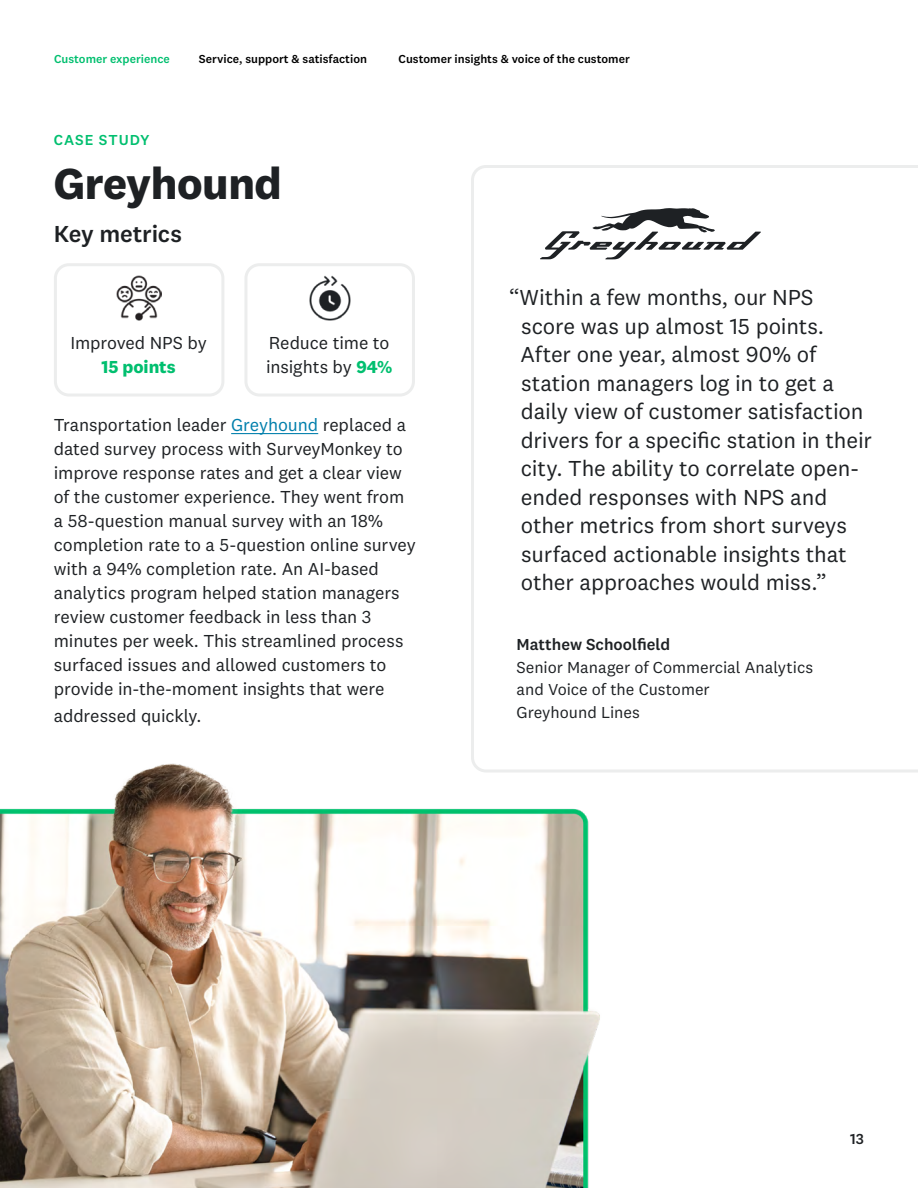
<style>
.page{position:relative;width:918px;height:1188px;background:#fff}
.page>*{position:absolute;margin:0;border:0;box-sizing:border-box;transform-origin:0 0}
.t1{font:700 45px "National 2";letter-spacing:-.01em;color:#1e2124}
.t2{font:500 24px "National 2";letter-spacing:-.01em;color:#1e2124}
.t3{font:22.5px/28.5px "National 2";letter-spacing:-.005em;color:#1e2124}
.t4{font:18px/24px "National 2";letter-spacing:-.005em;color:#1e2124}
.t5{font:700 18px "National 2";letter-spacing:-.005em;color:#00bf6f}
.t6{font:16.5px/22.5px "National 2";color:#1e2124}
.t7{font:500 16.5px "National 2";color:#1e2124}
.t8{font:500 15px "National 2";letter-spacing:.06em;color:#00bf6f}
.t9{font:500 15px "National 2";color:#1e2124}
.t10{font:500 12px "National 2";color:#000}
.t11{font:500 12px "National 2";color:#00bf6f}
.s1{font-weight:700;color:#00bf6f}
.s2{color:#007fac}
</style>
<div class="page">
<hr style="left:231px;top:433px;width:87px;height:1px;background:#007fac">
<div style="left:54px;top:263px;width:170px;height:134px;border:3px solid #eceded;border-radius:14px"></div>
<div style="left:244px;top:263px;width:171px;height:134px;border:3px solid #eceded;border-radius:14px"></div>
<img style="left:0;top:763px;width:600px;height:425px">
<svg style="left:471px;top:165px;width:447px;height:607px"></svg>
<svg style="left:540px;top:208px;width:221px;height:51px"></svg>
<img style="left:117px;top:276px;width:45px;height:45px">
<img style="left:309px;top:276px;width:42px;height:45px">
<p class="t11" style="left:54px;top:52px;width:117px">Customer experience</p>
<p class="t10" style="left:199px;top:52px;width:170px">Service, support &amp; satisfaction</p>
<p class="t10" style="left:399px;top:52px;width:233px">Customer insights &amp; voice of the customer</p>
<p class="t8" style="left:54px;top:131px;width:97px">CASE STUDY</p>
<h1 class="t1" style="left:54px;top:156px;width:230px">Greyhound</h1>
<h2 class="t2" style="left:54px;top:219px;width:130px">Key metrics</h2>
<p class="t4" style="left:71px;top:331px;width:138px">Improved NPS by</p>
<p class="t5" style="left:102px;top:356px;width:76px">15 points</p>
<p class="t4" style="left:266px;top:331px;width:128px">Reduce time to insights by <span class="s1">94%</span></p>
<p class="t4" style="left:54px;top:413px;width:363px">Transportation leader <span class="s2">Greyhound</span> replaced a dated survey process with SurveyMonkey to improve response rates and get a clear view of the customer experience. They went from a 58-question manual survey with an 18% completion rate to a 5-question online survey with a 94% completion rate. An AI-based analytics program helped station managers review customer feedback in less than 3 minutes per week. This streamlined process surfaced issues and allowed customers to provide in-the-moment insights that were</p>
<p class="t4" style="left:54px;top:704px;width:149px">addressed quickly.</p>
<p class="t3" style="left:521px;top:283px;width:353px;text-indent:-12px">“Within a few months, our NPS score was up almost 15 points.<br>After one year, almost 90% of station managers log in to get a daily view of customer satisfaction drivers for a specific station in their city. The ability to correlate open&shy;ended responses with NPS and other metrics from short surveys surfaced actionable insights that other approaches would miss.”</p>
<p class="t7" style="left:516px;top:634px;width:155px">Matthew Schoolfield</p>
<p class="t6" style="left:516px;top:656px;width:298px">Senior Manager of Commercial Analytics and Voice of the Customer<br>Greyhound Lines</p>
<p class="t9" style="left:850px;top:1130px;width:15px">13</p>
</div>
